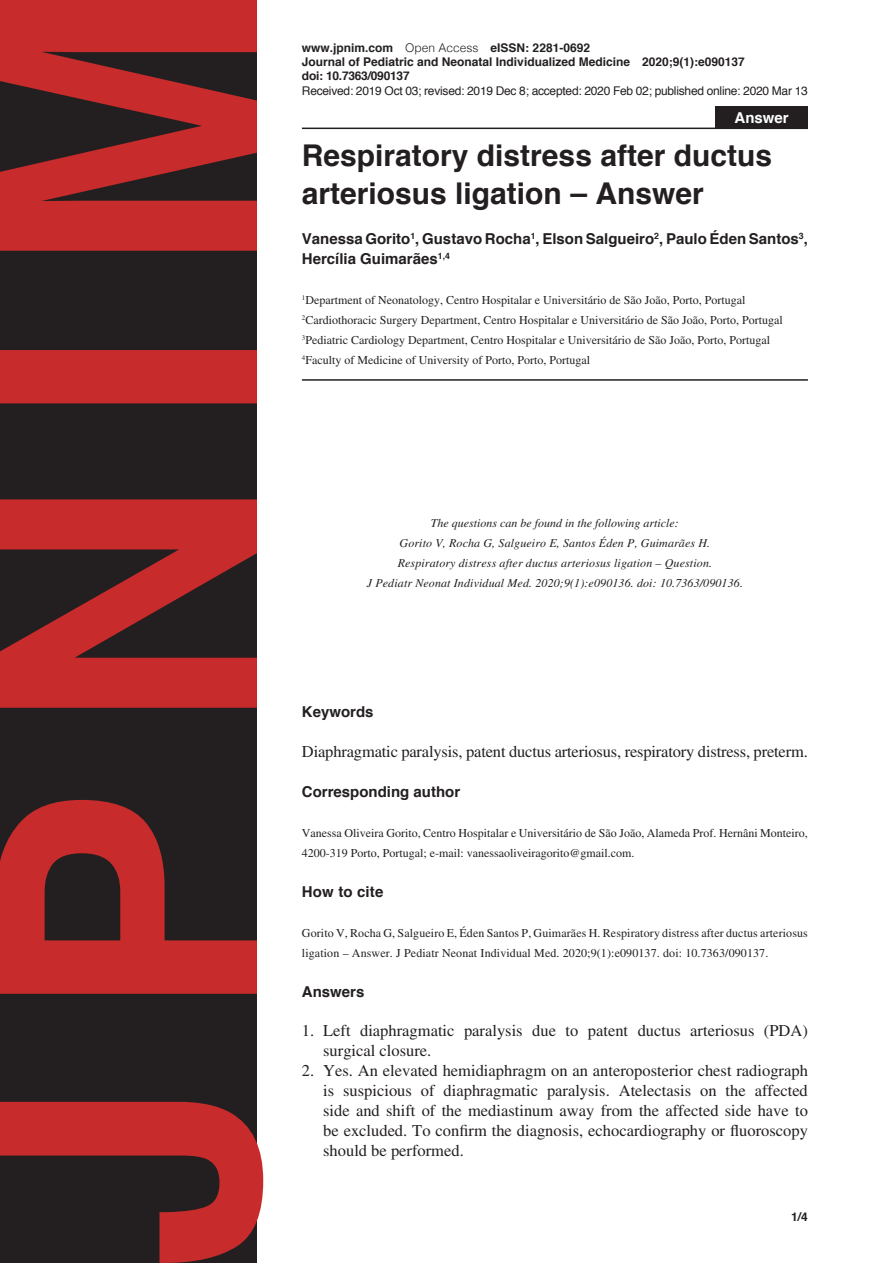
<style>
.page{position:relative;width:893px;height:1263px;background:#fff}
.page>*{position:absolute;margin:0;border:0;box-sizing:border-box;transform-origin:0 0}
.Heading1{font:700 30px/38.2px "Helvetica";color:#231f20}
.BulletList2_2{font:16.5px/20px "Times LT Std";color:#231f20;text-align:justify}
.BulletList2_1{font:16.5px/20px "Times LT Std";color:#231f20}
.Body2{font:16.5px "Times LT Std";letter-spacing:-.01em;color:#231f20}
.Heading2-AUT{font:700 15px/20px "Helvetica";color:#231f20}
.Heading2{font:700 15px "Helvetica";color:#231f20}
.Article_Description{font:700 15px "Helvetica";color:#fff}
.Body3{font:12px/20px "Times LT Std";letter-spacing:.01em;color:#231f20}
.Body3-AFFILIATIONS{font:12px "Times LT Std";color:#231f20}
.Body3-2{font:italic 12px/20px "Times LT Std";letter-spacing:.01em;color:#231f20;text-align:center}
.Footer_Right{font:700 12px "Helvetica";color:#231f20}
.Footer_Right-2{font:12px "Helvetica";letter-spacing:-.02em;color:#231f20}
.Footer_Right-3{font:700 12px "Helvetica";letter-spacing:-.02em;color:#231f20}
.Page_Right{font:700 12px "Helvetica";color:#231f20}
.s1{font-weight:300}
</style>
<div class="page">
<svg style="left:0;top:0;width:263px;height:1263px;background:#6e2929"></svg>
<hr style="left:302px;top:128px;width:506px;height:1px;background:#231f20">
<hr style="left:302px;top:379px;width:506px;height:2px;background:#231f20">
<div style="left:715px;top:106px;width:93px;height:22px;background:#231f20"></div>
<p class="Footer_Right" style="left:302px;top:38px;width:290px">www.jpnim.com <span class="s1">Open Access</span> eISSN: 2281-0692</p>
<p class="Footer_Right" style="left:302px;top:52px;width:444px">Journal of Pediatric and Neonatal Individualized Medicine 2020;9(1):e090137</p>
<p class="Footer_Right-3" style="left:302px;top:66px;width:109px">doi: 10.7363/090137</p>
<p class="Footer_Right-2" style="left:302px;top:81px;width:507px">Received: 2019 Oct 03; revised: 2019 Dec 8; accepted: 2020 Feb 02; published online: 2020 Mar 13</p>
<p class="Article_Description" style="left:734px;top:106px;width:56px">Answer</p>
<p class="Heading1" style="left:302px;top:136px;width:472px">Respiratory distress after ductus arteriosus ligation – Answer</p>
<p class="Heading2-AUT" style="left:302px;top:229px;width:507px">Vanessa Gorito<sup>1</sup>, Gustavo Rocha<sup>1</sup>, Elson Salgueiro<sup>2</sup>, Paulo Éden Santos<sup>3</sup>,<br>Hercília Guimarães<sup>1,4</sup></p>
<p class="Body3-AFFILIATIONS" style="left:302px;top:293px;width:445px"><sup>1</sup>Department of Neonatology, Centro Hospitalar e Universitário de São João, Porto, Portugal</p>
<p class="Body3-AFFILIATIONS" style="left:302px;top:313px;width:482px"><sup>2</sup>Cardiothoracic Surgery Department, Centro Hospitalar e Universitário de São João, Porto, Portugal</p>
<p class="Body3-AFFILIATIONS" style="left:302px;top:333px;width:470px"><sup>3</sup>Pediatric Cardiology Department, Centro Hospitalar e Universitário de São João, Porto, Portugal</p>
<p class="Body3-AFFILIATIONS" style="left:302px;top:353px;width:290px"><sup>4</sup>Faculty of Medicine of University of Porto, Porto, Portugal</p>
<p class="Body3-2" style="left:431px;top:513px;width:250px">The questions can be found in the following article:</p>
<p class="Body3-2" style="left:367px;top:533px;width:378px">Gorito V, Rocha G, Salgueiro E, Santos Éden P, Guimarães H.<br>Respiratory distress after ductus arteriosus ligation – Question.<br>J Pediatr Neonat Individual Med. 2020;9(1):e090136. doi: 10.7363/090136.</p>
<p class="Heading2" style="left:302px;top:700px;width:73px">Keywords</p>
<p class="Body2" style="left:302px;top:742px;width:507px">Diaphragmatic paralysis, patent ductus arteriosus, respiratory distress, preterm.</p>
<p class="Heading2" style="left:302px;top:779px;width:160px">Corresponding author</p>
<p class="Body3" style="left:302px;top:823px;width:507px">Vanessa Oliveira Gorito, Centro Hospitalar e Universitário de São João, Alameda Prof. Hernâni Monteiro,<br>4200-319 Porto, Portugal; e-mail: vanessaoliveiragorito@gmail.com.</p>
<p class="Heading2" style="left:302px;top:879px;width:83px">How to cite</p>
<p class="Body3" style="left:302px;top:922px;width:508px">Gorito V, Rocha G, Salgueiro E, Éden Santos P, Guimarães H. Respiratory distress after ductus arteriosus ligation – Answer. J Pediatr Neonat Individual Med. 2020;9(1):e090137. doi: 10.7363/090137.</p>
<p class="Heading2" style="left:302px;top:979px;width:64px">Answers</p>
<p class="BulletList2_1" style="left:323px;top:1021px;width:486px;text-indent:-21px">1. Left diaphragmatic paralysis due to patent ductus arteriosus (PDA) surgical closure.</p>
<p class="BulletList2_2" style="left:323px;top:1061px;width:486px;text-indent:-21px">2. Yes. An elevated hemidiaphragm on an anteroposterior chest radiograph is suspicious of diaphragmatic paralysis. Atelectasis on the affected side and shift of the mediastinum away from the affected side have to be excluded. To confirm the diagnosis, echocardiography or fluoroscopy should be performed.</p>
<p class="Page_Right" style="left:791px;top:1207px;width:18px">1/4</p>
</div>
